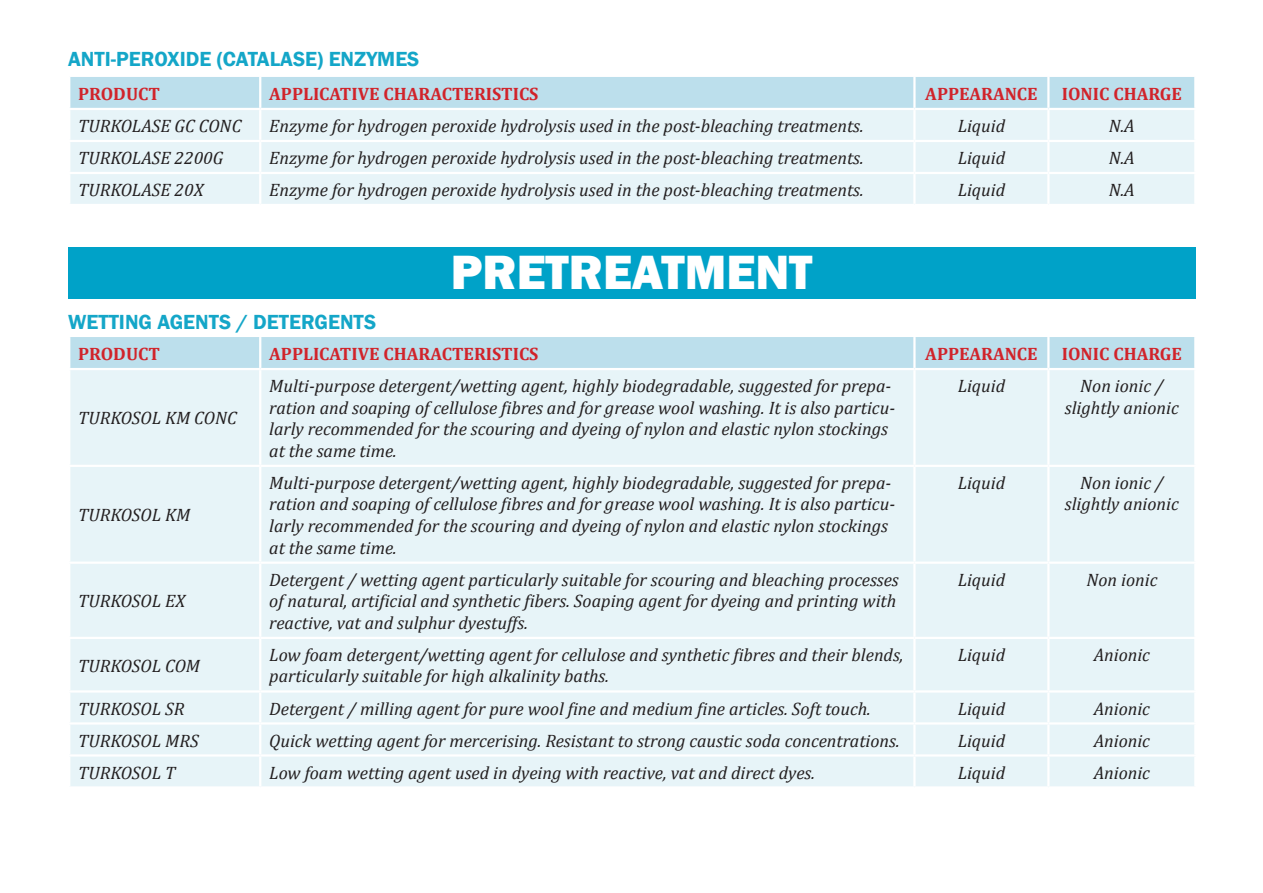
<style>
.page{position:relative;width:1263px;height:893px;background:#fff}
.page>*{position:absolute;margin:0;border:0;box-sizing:border-box;transform-origin:0 0}
.t1{font:800 49.5px "Franklin Gothic";color:#fff}
.t2{font:600 21px "Franklin Gothic";color:#14a6c8}
.t3{font:italic 18px/21.6px "Cambria";color:#231f20}
.t4{font:700 18px "Cambria";color:#d1232a}
</style>
<div class="page">
<div style="left:70px;top:77px;width:1124px;height:31px;background:#bcdfec"></div>
<div style="left:70px;top:110px;width:1124px;height:94px;background:#e7f4f8"></div>
<hr style="left:68px;top:140px;width:192px;height:2px;background:#fff">
<hr style="left:260px;top:140px;width:654px;height:2px;background:#fff">
<hr style="left:914px;top:140px;width:134px;height:2px;background:#fff">
<hr style="left:1048px;top:140px;width:148px;height:2px;background:#fff">
<hr style="left:68px;top:172px;width:192px;height:2px;background:#fff">
<hr style="left:260px;top:172px;width:654px;height:2px;background:#fff">
<hr style="left:914px;top:172px;width:134px;height:2px;background:#fff">
<hr style="left:1048px;top:172px;width:148px;height:2px;background:#fff">
<hr style="left:259px;top:77px;width:2px;height:31px;background:#fff">
<hr style="left:913px;top:77px;width:2px;height:31px;background:#fff">
<hr style="left:1047px;top:77px;width:2px;height:31px;background:#fff">
<hr style="left:259px;top:110px;width:2px;height:30px;background:#fff">
<hr style="left:913px;top:110px;width:2px;height:30px;background:#fff">
<hr style="left:1047px;top:110px;width:2px;height:30px;background:#fff">
<hr style="left:259px;top:142px;width:2px;height:30px;background:#fff">
<hr style="left:913px;top:142px;width:2px;height:30px;background:#fff">
<hr style="left:1047px;top:142px;width:2px;height:30px;background:#fff">
<hr style="left:259px;top:174px;width:2px;height:30px;background:#fff">
<hr style="left:913px;top:174px;width:2px;height:30px;background:#fff">
<hr style="left:1047px;top:174px;width:2px;height:30px;background:#fff">
<div style="left:70px;top:337px;width:1124px;height:31px;background:#bcdfec"></div>
<div style="left:70px;top:370px;width:1124px;height:416px;background:#e7f4f8"></div>
<hr style="left:68px;top:465px;width:192px;height:2px;background:#fff">
<hr style="left:260px;top:465px;width:654px;height:2px;background:#fff">
<hr style="left:914px;top:465px;width:134px;height:2px;background:#fff">
<hr style="left:1048px;top:465px;width:148px;height:2px;background:#fff">
<hr style="left:68px;top:561px;width:192px;height:3px;background:#fff">
<hr style="left:260px;top:561px;width:654px;height:3px;background:#fff">
<hr style="left:914px;top:561px;width:134px;height:3px;background:#fff">
<hr style="left:1048px;top:561px;width:148px;height:3px;background:#fff">
<hr style="left:68px;top:637px;width:192px;height:2px;background:#fff">
<hr style="left:260px;top:637px;width:654px;height:2px;background:#fff">
<hr style="left:914px;top:637px;width:134px;height:2px;background:#fff">
<hr style="left:1048px;top:637px;width:148px;height:2px;background:#fff">
<hr style="left:68px;top:690px;width:192px;height:3px;background:#fff">
<hr style="left:260px;top:690px;width:654px;height:3px;background:#fff">
<hr style="left:914px;top:690px;width:134px;height:3px;background:#fff">
<hr style="left:1048px;top:690px;width:148px;height:3px;background:#fff">
<hr style="left:68px;top:722px;width:192px;height:3px;background:#fff">
<hr style="left:260px;top:722px;width:654px;height:3px;background:#fff">
<hr style="left:914px;top:722px;width:134px;height:3px;background:#fff">
<hr style="left:1048px;top:722px;width:148px;height:3px;background:#fff">
<hr style="left:68px;top:754px;width:192px;height:3px;background:#fff">
<hr style="left:260px;top:754px;width:654px;height:3px;background:#fff">
<hr style="left:914px;top:754px;width:134px;height:3px;background:#fff">
<hr style="left:1048px;top:754px;width:148px;height:3px;background:#fff">
<hr style="left:259px;top:337px;width:2px;height:31px;background:#fff">
<hr style="left:913px;top:337px;width:2px;height:31px;background:#fff">
<hr style="left:1047px;top:337px;width:2px;height:31px;background:#fff">
<hr style="left:259px;top:370px;width:2px;height:95px;background:#fff">
<hr style="left:913px;top:370px;width:2px;height:95px;background:#fff">
<hr style="left:1047px;top:370px;width:2px;height:95px;background:#fff">
<hr style="left:259px;top:467px;width:2px;height:94px;background:#fff">
<hr style="left:913px;top:467px;width:2px;height:94px;background:#fff">
<hr style="left:1047px;top:467px;width:2px;height:94px;background:#fff">
<hr style="left:259px;top:564px;width:2px;height:73px;background:#fff">
<hr style="left:913px;top:564px;width:2px;height:73px;background:#fff">
<hr style="left:1047px;top:564px;width:2px;height:73px;background:#fff">
<hr style="left:259px;top:639px;width:2px;height:51px;background:#fff">
<hr style="left:913px;top:639px;width:2px;height:51px;background:#fff">
<hr style="left:1047px;top:639px;width:2px;height:51px;background:#fff">
<hr style="left:259px;top:693px;width:2px;height:29px;background:#fff">
<hr style="left:913px;top:693px;width:2px;height:29px;background:#fff">
<hr style="left:1047px;top:693px;width:2px;height:29px;background:#fff">
<hr style="left:259px;top:725px;width:2px;height:29px;background:#fff">
<hr style="left:913px;top:725px;width:2px;height:29px;background:#fff">
<hr style="left:1047px;top:725px;width:2px;height:29px;background:#fff">
<hr style="left:259px;top:757px;width:2px;height:29px;background:#fff">
<hr style="left:913px;top:757px;width:2px;height:29px;background:#fff">
<hr style="left:1047px;top:757px;width:2px;height:29px;background:#fff">
<div style="left:68px;top:248px;width:1127px;height:51px;background:#00a2c8"></div>
<p class="t2" style="left:68px;top:46px;width:353px">ANTI-PEROXIDE (CATALASE) ENZYMES</p>
<p class="t4" style="left:78px;top:81px;width:83px">PRODUCT</p>
<p class="t4" style="left:269px;top:81px;width:271px">APPLICATIVE CHARACTERISTICS</p>
<p class="t4" style="left:925px;top:81px;width:114px">APPEARANCE</p>
<p class="t4" style="left:1062px;top:81px;width:122px">IONIC CHARGE</p>
<p class="t3" style="left:78px;top:114px;width:165px">TURKOLASE GC CONC</p>
<p class="t3" style="left:269px;top:114px;width:596px">Enzyme for hydrogen peroxide hydrolysis used in the post-bleaching treatments.</p>
<p class="t3" style="left:958px;top:114px;width:49px">Liquid</p>
<p class="t3" style="left:1109px;top:114px;width:27px">N.A</p>
<p class="t3" style="left:78px;top:146px;width:146px">TURKOLASE 2200G</p>
<p class="t3" style="left:269px;top:146px;width:596px">Enzyme for hydrogen peroxide hydrolysis used in the post-bleaching treatments.</p>
<p class="t3" style="left:958px;top:146px;width:49px">Liquid</p>
<p class="t3" style="left:1109px;top:146px;width:27px">N.A</p>
<p class="t3" style="left:78px;top:178px;width:127px">TURKOLASE 20X</p>
<p class="t3" style="left:269px;top:178px;width:596px">Enzyme for hydrogen peroxide hydrolysis used in the post-bleaching treatments.</p>
<p class="t3" style="left:958px;top:178px;width:49px">Liquid</p>
<p class="t3" style="left:1109px;top:178px;width:27px">N.A</p>
<p class="t2" style="left:68px;top:309px;width:310px">WETTING AGENTS / DETERGENTS</p>
<h1 class="t1" style="left:451px;top:241px;width:363px">PRETREATMENT</h1>
<p class="t4" style="left:78px;top:341px;width:83px">PRODUCT</p>
<p class="t4" style="left:269px;top:341px;width:271px">APPLICATIVE CHARACTERISTICS</p>
<p class="t4" style="left:925px;top:341px;width:114px">APPEARANCE</p>
<p class="t4" style="left:1062px;top:341px;width:122px">IONIC CHARGE</p>
<p class="t3" style="left:78px;top:407px;width:160px">TURKOSOL KM CONC</p>
<p class="t3" style="left:78px;top:504px;width:114px">TURKOSOL KM</p>
<p class="t3" style="left:78px;top:590px;width:108px">TURKOSOL EX</p>
<p class="t3" style="left:269px;top:374px;width:627px">Multi-purpose detergent/wetting agent, highly biodegradable, suggested for prepa&shy;ration and soaping of cellulose fibres and for grease wool washing. It is also particu&shy;larly recommended for the scouring and dyeing of nylon and elastic nylon stockings at the same time.</p>
<p class="t3" style="left:958px;top:374px;width:49px">Liquid</p>
<p class="t3" style="left:1065px;top:374px;width:116px;text-align:center">Non ionic / slightly anionic</p>
<p class="t3" style="left:269px;top:471px;width:627px">Multi-purpose detergent/wetting agent, highly biodegradable, suggested for prepa&shy;ration and soaping of cellulose fibres and for grease wool washing. It is also particu&shy;larly recommended for the scouring and dyeing of nylon and elastic nylon stockings at the same time.</p>
<p class="t3" style="left:958px;top:471px;width:49px">Liquid</p>
<p class="t3" style="left:1065px;top:471px;width:116px;text-align:center">Non ionic / slightly anionic</p>
<p class="t3" style="left:269px;top:568px;width:631px">Detergent / wetting agent particularly suitable for scouring and bleaching processes of natural, artificial and synthetic fibers. Soaping agent for dyeing and printing with reactive, vat and sulphur dyestuffs.</p>
<p class="t3" style="left:958px;top:568px;width:49px">Liquid</p>
<p class="t3" style="left:1086px;top:568px;width:73px">Non ionic</p>
<p class="t3" style="left:78px;top:654px;width:123px">TURKOSOL COM</p>
<p class="t3" style="left:269px;top:643px;width:636px">Low foam detergent/wetting agent for cellulose and synthetic fibres and their blends, particularly suitable for high alkalinity baths.</p>
<p class="t3" style="left:958px;top:643px;width:49px">Liquid</p>
<p class="t3" style="left:1094px;top:643px;width:58px">Anionic</p>
<p class="t3" style="left:78px;top:697px;width:108px">TURKOSOL SR</p>
<p class="t3" style="left:269px;top:697px;width:603px">Detergent / milling agent for pure wool fine and medium fine articles. Soft touch.</p>
<p class="t3" style="left:958px;top:697px;width:49px">Liquid</p>
<p class="t3" style="left:1094px;top:697px;width:58px">Anionic</p>
<p class="t3" style="left:78px;top:729px;width:122px">TURKOSOL MRS</p>
<p class="t3" style="left:269px;top:729px;width:632px">Quick wetting agent for mercerising. Resistant to strong caustic soda concentrations.</p>
<p class="t3" style="left:958px;top:729px;width:49px">Liquid</p>
<p class="t3" style="left:1094px;top:729px;width:58px">Anionic</p>
<p class="t3" style="left:78px;top:761px;width:99px">TURKOSOL T</p>
<p class="t3" style="left:269px;top:761px;width:547px">Low foam wetting agent used in dyeing with reactive, vat and direct dyes.</p>
<p class="t3" style="left:958px;top:761px;width:49px">Liquid</p>
<p class="t3" style="left:1094px;top:761px;width:58px">Anionic</p>
</div>
